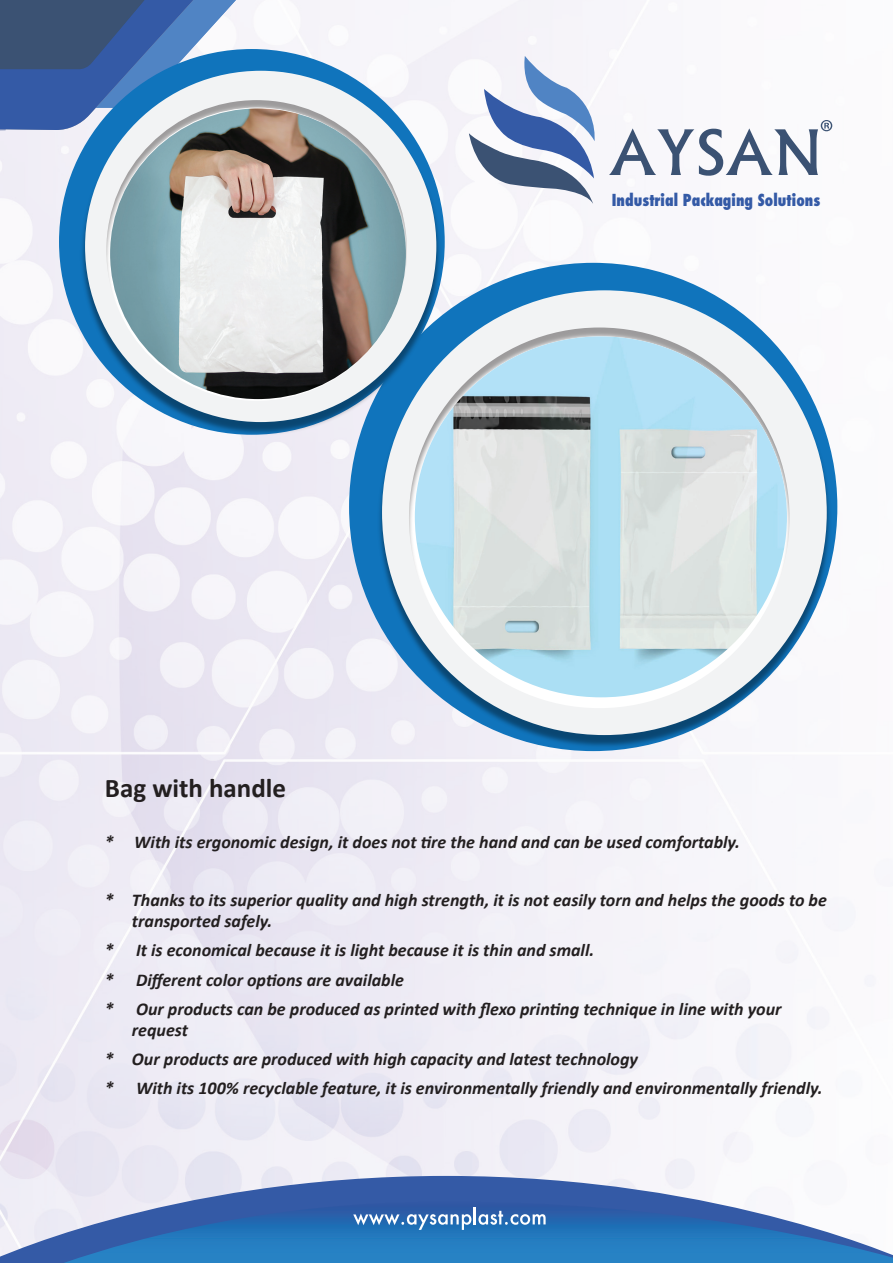
<style>
.page{position:relative;width:893px;height:1263px;background:#fff}
.page>*{position:absolute;margin:0;border:0;box-sizing:border-box;transform-origin:0 0}
.t1{font:700 27px "Calibri";color:#231f20}
.t2{font:italic 700 18px/29.1px "Calibri";color:#231f20}
.t3{font:800 condensed 16.05px "Futura";letter-spacing:.005em;color:#345aa6;scale:.95 1}
</style>
<div class="page">
<img style="left:0;top:0;width:874px;height:1176px">
<svg style="left:0;top:0;width:250px;height:131px;background:#4d6c9e"></svg>
<svg style="left:469px;top:56px;width:129px;height:148px"></svg>
<svg style="left:609px;top:120px;width:223px;height:56px"></svg>
<div style="left:349px;top:263px;width:488px;height:488px;background:#1074bc;border-radius:50%"></div>
<img style="left:375px;top:292px;width:458px;height:458px">
<svg style="left:382px;top:290px;width:445px;height:445px;fill:#f2f3f4"></svg>
<svg style="left:0;top:1176px;width:704px;height:87px"></svg>
<svg style="left:64px;top:1201px;width:829px;height:62px;background:#4483c0"></svg>
<svg style="left:353px;top:1207px;width:193px;height:23px;background:#5283bd"></svg>
<img style="left:415px;top:336px;width:372px;height:361px">
<div style="left:59px;top:49px;width:386px;height:386px;background:#1074bc;border-radius:50%"></div>
<img style="left:79px;top:73px;width:364px;height:364px">
<svg style="left:85px;top:71px;width:351px;height:351px;fill:#f2f3f4"></svg>
<img style="left:110px;top:108px;width:296px;height:291px">
<p class="t3" style="left:612px;top:189px;width:221px">Industrial Packaging Solutions</p>
<h1 class="t1" style="left:105px;top:770px;width:183px">Bag with handle</h1>
<p class="t2" style="left:105px;top:827px;width:637px">* With its ergonomic design, it does not tire the hand and can be used comfortably.</p>
<p class="t2" style="left:132px;top:889px;width:696px;line-height:21.6px;text-indent:-27px">* Thanks to its superior quality and high strength, it is not easily torn and helps the goods to be transported safely.</p>
<p class="t2" style="left:105px;top:936px;width:678px">* It is economical because it is light because it is thin and small.<br>* Different color options are available<br>* Our products can be produced as printed with flexo printing technique in line with your</p>
<p class="t2" style="left:105px;top:1016px;width:719px;text-indent:27px">request<br>* Our products are produced with high capacity and latest technology<br>* With its 100% recyclable feature, it is environmentally friendly and environmentally friendly.</p>
</div>
